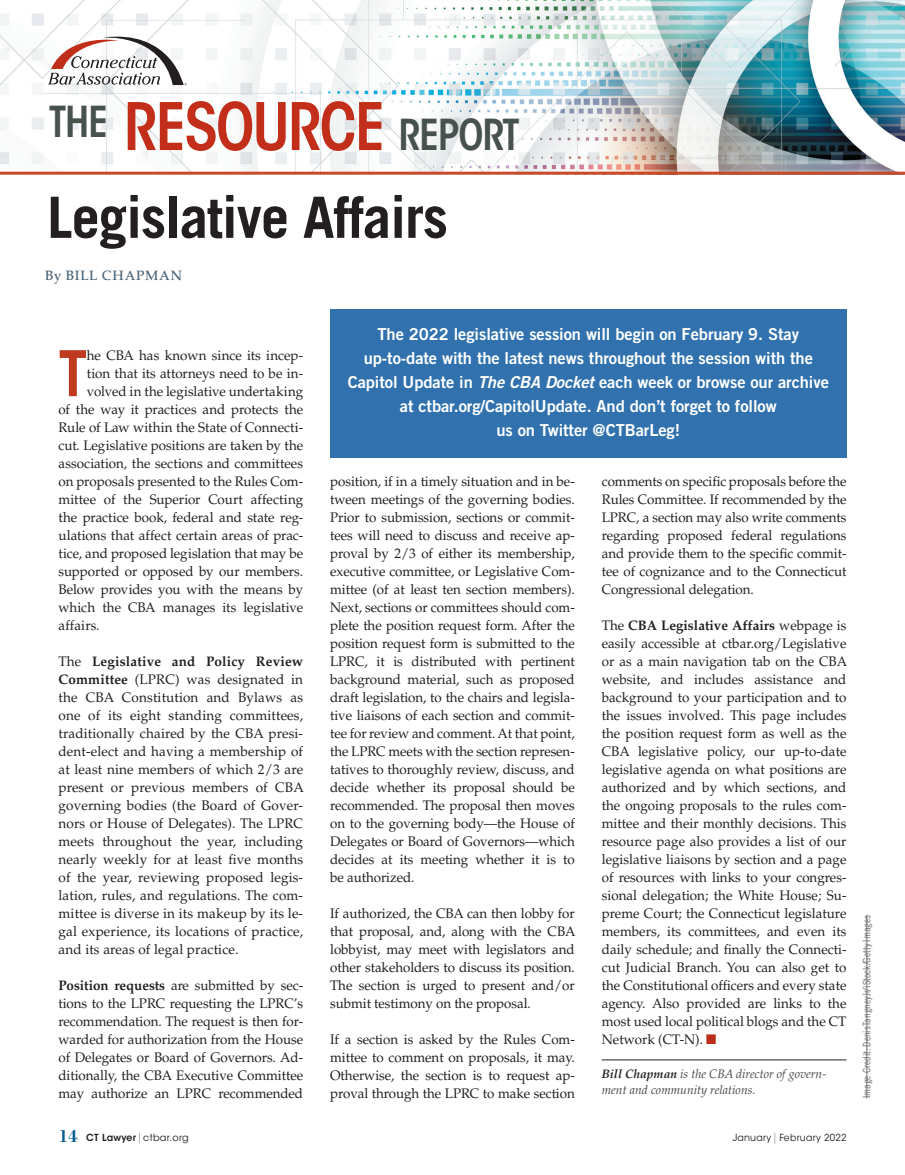
<style>
.page{position:relative;width:905px;height:1175px;background:#fff}
.page>*{position:absolute;margin:0;border:0;box-sizing:border-box;transform-origin:0 0}
.t1{font:700 63.6px "Trade Gothic LT Std";color:#be391d;scale:.9 1}
.t2{font:700 57px "Trade Gothic LT Std";letter-spacing:-.02em;color:#231f20}
.t3{font:600 condensed 42.3px "ITC Avant Garde Std";letter-spacing:-.03em;color:#46524b}
.t4{font:16.5px/24px "Trade Gothic LT Std Bd 2";letter-spacing:-.005em;color:#fff;text-align:center}
.t5{font:13.8px/18px "Palatino LT Std";letter-spacing:-.005em;color:#231f20;text-align:justify}
.t6{font:500 13.5px "Palatino LT Std";letter-spacing:.06em;color:#4a6275}
.t7{font:italic 12.3px/15.8px "Palatino LT Std";color:#454647}
.t8{font:10.5px "Trade Gothic LT Std Cn 18";color:#717275}
.t9{font:9.75px "ITC Avant Garde Std";letter-spacing:.025em;color:#231f20}
.t10{font:9.75px "ITC Avant Garde Std";letter-spacing:.025em;color:#231f20;scale:.96 1}
.s1{font-size:64.8px;color:#c22e19}
.s2{font-weight:700}
.s3{font-family:"Trade Gothic LT Std Bd 2 Obl"}
.s4{color:#bc2c18}
.s5{font-weight:700;color:#231f20}
.s6{font-family:"Bodoni Std";font-weight:700;font-size:18px;color:#015a8d}
.s7{font-weight:600}
.s8{font-weight:200;font-size:10.8px}
</style>
<div class="page">
<hr style="left:866px;top:914px;width:1px;height:184px;background:#717275">
<img style="left:0;top:0;width:904px;height:172px">
<svg style="left:48px;top:28px;width:139px;height:57px"></svg>
<hr style="left:0;top:172px;width:904px;height:3px;background:#c84a28">
<hr style="left:602px;top:1059px;width:244px;height:1px;background:#231f20">
<div style="left:330px;top:309px;width:516px;height:149px;background:#3172ae"></div>
<h3 class="t3" style="left:49px;top:108px;width:473px">THE <span class="s1">RESOURCE</span> REPORT</h3>
<h2 class="t2" style="left:47px;top:182px;width:402px">Legislative Affairs</h2>
<p class="t6" style="left:45px;top:267px;width:139px">By BILL CHAPMAN</p>
<h1 class="t1" style="left:58px;top:334px;width:33px">T</h1>
<p class="t5" style="left:87px;top:347px;width:218px">he CBA has known since its incep-</p>
<p class="t5" style="left:87px;top:365px;width:218px">tion that its attorneys need to be in-</p>
<p class="t5" style="left:87px;top:383px;width:218px">volved in the legislative undertaking</p>
<p class="t5" style="left:58px;top:401px;width:246px">of the way it practices and protects the</p>
<p class="t5" style="left:58px;top:419px;width:246px">Rule of Law within the State of Connecti-</p>
<p class="t5" style="left:58px;top:437px;width:246px">cut. Legislative positions are taken by the</p>
<p class="t5" style="left:58px;top:455px;width:246px">association, the sections and committees</p>
<p class="t5" style="left:58px;top:473px;width:246px">on proposals presented to the Rules Com-</p>
<p class="t5" style="left:58px;top:491px;width:246px">mittee of the Superior Court affecting</p>
<p class="t5" style="left:58px;top:509px;width:246px">the practice book, federal and state reg-</p>
<p class="t5" style="left:58px;top:527px;width:246px">ulations that affect certain areas of prac-</p>
<p class="t5" style="left:58px;top:545px;width:246px">tice, and proposed legislation that may be</p>
<p class="t5" style="left:58px;top:563px;width:246px">supported or opposed by our members.</p>
<p class="t5" style="left:58px;top:581px;width:246px">Below provides you with the means by</p>
<p class="t5" style="left:58px;top:599px;width:246px">which the CBA manages its legislative</p>
<p class="t5" style="left:58px;top:617px;width:43px">affairs.</p>
<p class="t5" style="left:58px;top:653px;width:247px">The <span class="s2">Legislative and Policy Review Committee</span> (LPRC) was designated in the CBA Constitution and Bylaws as one of its eight standing committees, traditionally chaired by the CBA presi&shy;dent-elect and having a membership of at least nine members of which 2/3 are present or previous members of CBA governing bodies (the Board of Gover&shy;nors or House of Delegates). The LPRC meets throughout the year, including nearly weekly for at least five months of the year, reviewing proposed legis&shy;lation, rules, and regulations. The com&shy;mittee is diverse in its makeup by its le&shy;gal experience, its locations of practice, and its areas of legal practice.</p>
<p class="t5" style="left:58px;top:977px;width:246px"><span class="s2">Position requests</span> are submitted by sec&shy;tions to the LPRC requesting the LPRC’s recommendation. The request is then for&shy;warded for authorization from the House of Delegates or Board of Governors. Ad&shy;ditionally, the CBA Executive Committee may authorize an LPRC recommended</p>
<p class="t4" style="left:347px;top:321px;width:483px">The 2022 legislative session will begin on February 9. Stay up-to-date with the latest news throughout the session with the Capitol Update in <span class="s3">The CBA Docket</span> each week or browse our archive at ctbar.org/CapitolUpdate. And don’t forget to follow<br>us on Twitter @CTBarLeg!</p>
<p class="t5" style="left:330px;top:473px;width:246px">position, if in a timely situation and in be&shy;tween meetings of the governing bodies.<br>Prior to submission, sections or commit&shy;tees will need to discuss and receive ap&shy;proval by 2/3 of either its membership, executive committee, or Legislative Com&shy;mittee (of at least ten section members).<br>Next, sections or committees should com&shy;plete the position request form. After the position request form is submitted to the LPRC, it is distributed with pertinent background material, such as proposed draft legislation, to the chairs and legisla&shy;tive liaisons of each section and commit&shy;tee for review and comment. At that point, the LPRC meets with the section represen&shy;tatives to thoroughly review, discuss, and decide whether its proposal should be recommended. The proposal then moves on to the governing body—the House of Delegates or Board of Governors—which decides at its meeting whether it is to be authorized.</p>
<p class="t5" style="left:330px;top:905px;width:247px">If authorized, the CBA can then lobby for that proposal, and, along with the CBA lobbyist, may meet with legislators and other stakeholders to discuss its position.<br>The section is urged to present and/or submit testimony on the proposal.</p>
<p class="t5" style="left:330px;top:1031px;width:246px">If a section is asked by the Rules Com&shy;mittee to comment on proposals, it may.<br>Otherwise, the section is to request ap&shy;proval through the LPRC to make section</p>
<p class="t5" style="left:602px;top:473px;width:246px">comments on specific proposals before the Rules Committee. If recommended by the LPRC, a section may also write comments regarding proposed federal regulations and provide them to the specific commit&shy;tee of cognizance and to the Connecticut Congressional delegation.</p>
<p class="t5" style="left:601px;top:617px;width:247px">The <span class="s2">CBA Legislative Affairs</span> webpage is easily accessible at ctbar.org/Legislative or as a main navigation tab on the CBA website, and includes assistance and background to your participation and to the issues involved. This page includes the position request form as well as the CBA legislative policy, our up-to-date legislative agenda on what positions are authorized and by which sections, and the ongoing proposals to the rules com&shy;mittee and their monthly decisions. This resource page also provides a list of our legislative liaisons by section and a page of resources with links to your congres&shy;sional delegation; the White House; Su&shy;preme Court; the Connecticut legislature members, its committees, and even its daily schedule; and finally the Connecti&shy;cut Judicial Branch. You can also get to the Constitutional officers and every state agency. Also provided are links to the most used local political blogs and the CT Network (CT-N). <span class="s4">■</span></p>
<p class="t7" style="left:602px;top:1066px;width:226px"><span class="s5">Bill Chapman</span> is the CBA director of govern&shy;ment and community relations.</p>
<p class="t9" style="left:58px;top:1131px;width:132px"><span class="s6">14</span> <span class="s7">CT Lawyer</span><span class="s8">|</span>ctbar.org</p>
<p class="t10" style="left:732px;top:1131px;width:120px">January<span class="s8">|</span> February 2022</p>
<p class="t8" style="left:860px;top:1098px;width:185px;rotate:-90deg">Image Credit: DenisTangneyJr/iStock/Getty Images</p>
</div>
